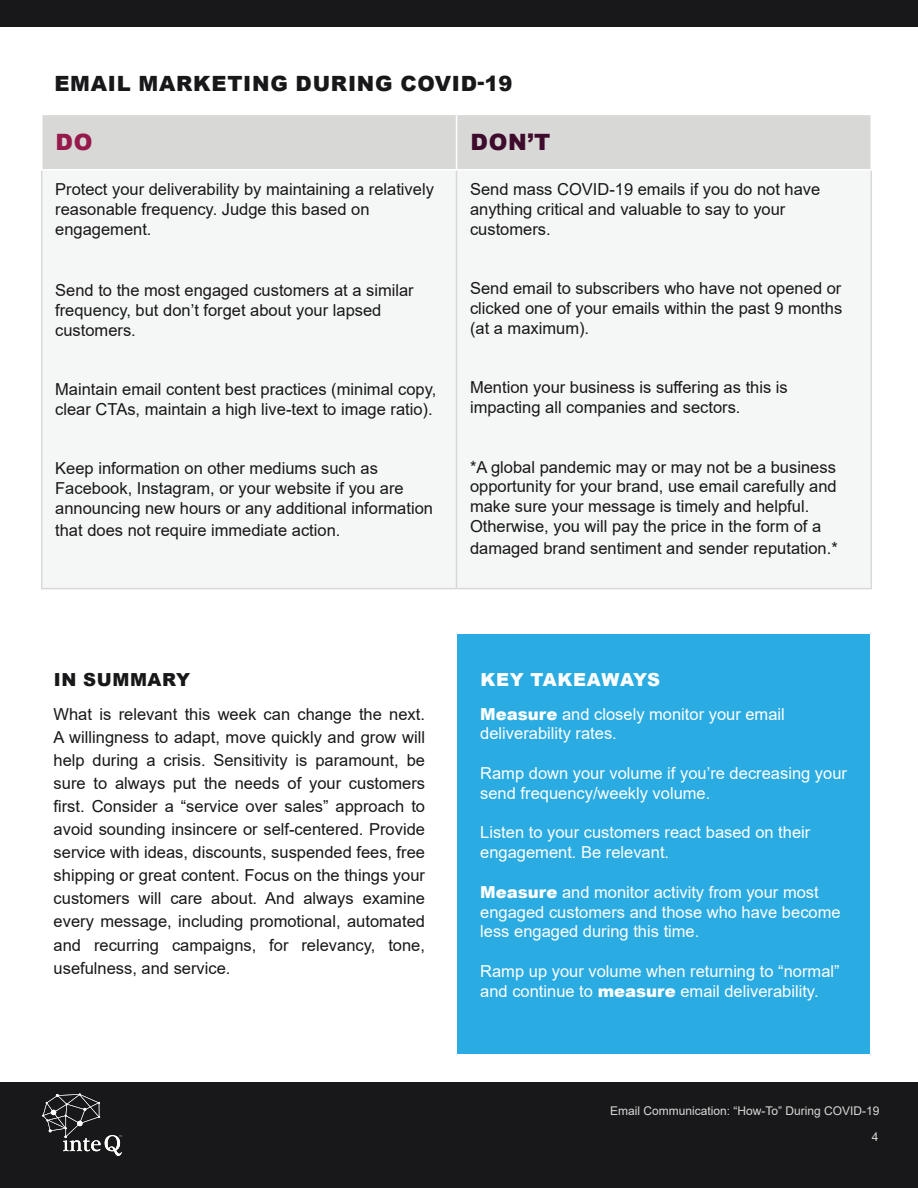
<style>
.page{position:relative;width:918px;height:1188px;background:#fff}
.page>*{position:absolute;margin:0;border:0;box-sizing:border-box;transform-origin:0 0}
.t1{font:900 22.5px "Arial";color:#3e0b2d}
.t2{font:900 22.5px "Arial";color:#961a4c}
.t3{font:900 21px "Arial";letter-spacing:.035em;color:#181719}
.t4{font:900 18px "Arial";letter-spacing:.035em;color:#fff}
.t5{font:900 18px "Arial";letter-spacing:.035em;color:#181719}
.t6{font:16.5px/19.8px "Arial";color:#181719}
.t7{font:16.5px/19.8px "Arial";color:#fff}
.t8{font:12px/26.2px "Arial";color:#d8d9d7;text-align:right}
.s1{font-weight:900}
</style>
<div class="page">
<div style="left:0;top:0;width:918px;height:27px;background:#181719"></div>
<div style="left:0;top:1082px;width:918px;height:106px;background:#181719"></div>
<svg style="left:42px;top:1093px;width:80px;height:63px"></svg>
<div style="left:457px;top:634px;width:412px;height:420px;background:#2aabe1"></div>
<div style="left:42px;top:115px;width:829px;height:54px;background:#d8d9d7"></div>
<div style="left:42px;top:171px;width:829px;height:417px;background:#f5f6f6"></div>
<hr style="left:41px;top:171px;width:1px;height:417px;background:#d8d9d7">
<hr style="left:456px;top:171px;width:1px;height:417px;background:#d8d9d7">
<hr style="left:871px;top:171px;width:1px;height:417px;background:#d8d9d7">
<hr style="left:41px;top:588px;width:416px;height:1px;background:#d8d9d7">
<hr style="left:457px;top:588px;width:415px;height:1px;background:#d8d9d7">
<hr style="left:456px;top:115px;width:1px;height:54px;background:#fff">
<p class="t3" style="left:54px;top:68px;width:460px">EMAIL MARKETING DURING COVID-19</p>
<h1 class="t2" style="left:56px;top:126px;width:39px">DO</h1>
<h1 class="t1" style="left:470px;top:126px;width:81px">DON’T</h1>
<p class="t6" style="left:55px;top:180px;width:380px">Protect your deliverability by maintaining a relatively reasonable frequency. Judge this based on engagement.</p>
<p class="t6" style="left:470px;top:180px;width:352px">Send mass COVID-19 emails if you do not have anything critical and valuable to say to your customers.</p>
<p class="t6" style="left:55px;top:280px;width:360px">Send to the most engaged customers at a similar frequency, but don’t forget about your lapsed customers.</p>
<p class="t6" style="left:55px;top:379px;width:383px">Maintain email content best practices (minimal copy, clear CTAs, maintain a high live-text to image ratio).</p>
<p class="t6" style="left:55px;top:459px;width:379px">Keep information on other mediums such as<br>Facebook, Instagram, or your website if you are announcing new hours or any additional information</p>
<p class="t6" style="left:55px;top:520px;width:287px">that does not require immediate action.</p>
<p class="t6" style="left:470px;top:279px;width:374px;text-align:justify">Send email to subscribers who have not opened or clicked one of your emails within the past 9 months (at a maximum).</p>
<p class="t6" style="left:470px;top:378px;width:319px">Mention your business is suffering as this is impacting all companies and sectors.</p>
<p class="t6" style="left:470px;top:457px;width:368px">*A global pandemic may or may not be a business opportunity for your brand, use email carefully and make sure your message is timely and helpful.<br>Otherwise, you will pay the price in the form of a</p>
<p class="t6" style="left:470px;top:538px;width:369px">damaged brand sentiment and sender reputation.*</p>
<p class="t5" style="left:54px;top:666px;width:138px">IN SUMMARY</p>
<p class="t6" style="left:54px;top:702px;width:373px;line-height:23.1px;text-align:justify">What is relevant this week can change the next.<br>A willingness to adapt, move quickly and grow will help during a crisis. Sensitivity is paramount, be sure to always put the needs of your customers first. Consider a “service over sales” approach to avoid sounding insincere or self-centered. Provide service with ideas, discounts, suspended fees, free shipping or great content. Focus on the things your customers will care about. And always examine every message, including promotional, automated and recurring campaigns, for relevancy, tone, usefulness, and service.</p>
<p class="t4" style="left:481px;top:666px;width:181px">KEY TAKEAWAYS</p>
<p class="t7" style="left:480px;top:704px;width:306px"><span class="s1">Measure</span> and closely monitor your email deliverability rates.</p>
<p class="t7" style="left:480px;top:763px;width:368px">Ramp down your volume if you’re decreasing your send frequency/weekly volume.</p>
<p class="t7" style="left:480px;top:823px;width:332px">Listen to your customers react based on their engagement. Be relevant.</p>
<p class="t7" style="left:480px;top:882px;width:362px"><span class="s1">Measure</span> and monitor activity from your most engaged customers and those who have become less engaged during this time.</p>
<p class="t7" style="left:480px;top:961px;width:361px">Ramp up your volume when returning to “normal” and continue to <span class="s1">measure</span> email deliverability.</p>
<p class="t8" style="left:610px;top:1097px;width:271px">Email Communication: “How-To” During COVID-19<br>4</p>
</div>
